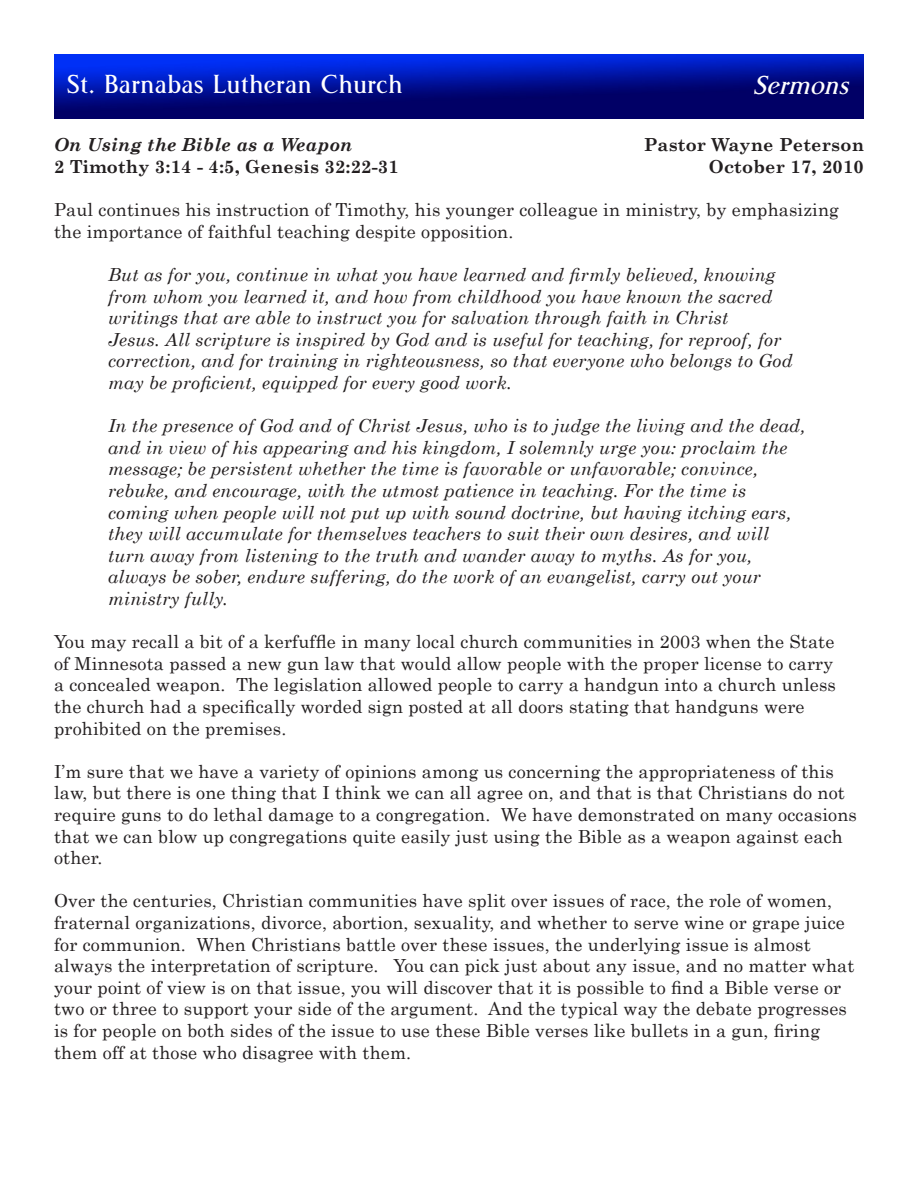
<style>
.page{position:relative;width:918px;height:1188px;background:#fff}
.page>*{position:absolute;margin:0;border:0;box-sizing:border-box;transform-origin:0 0}
.t1{font:27px "Central Station";color:#fff}
.t2{font:italic 27px "Central Station";color:#fff}
.t3{font:18px/21.6px "Century Schoolbook";letter-spacing:.01em;color:#231f20}
.Scripture{font:italic 18px/21.6px "Century Schoolbook";letter-spacing:.01em;color:#231f20}
.t4{font:700 18px "Century Schoolbook";letter-spacing:.01em;color:#231f20}
.t5{font:italic 700 18px "Century Schoolbook";letter-spacing:.01em;color:#231f20}
</style>
<div class="page">
<img style="left:54px;top:54px;width:810px;height:65px">
<p class="t1" style="left:66px;top:69px;width:338px">St. Barnabas Lutheran Church</p>
<p class="t2" style="left:753px;top:71px;width:105px">Sermons</p>
<p class="t5" style="left:54px;top:134px;width:300px">On Using the Bible as a Weapon</p>
<p class="t4" style="left:644px;top:134px;width:222px">Pastor Wayne Peterson</p>
<p class="t4" style="left:54px;top:156px;width:346px">2 Timothy 3:14 - 4:5, Genesis 32:22-31</p>
<p class="t4" style="left:709px;top:156px;width:157px">October 17, 2010</p>
<p class="t3" style="left:54px;top:198px;width:786px">Paul continues his instruction of Timothy, his younger colleague in ministry, by emphasizing the importance of faithful teaching despite opposition.</p>
<p class="Scripture" style="left:108px;top:263px;width:686px">But as for you, continue in what you have learned and firmly believed, knowing from whom you learned it, and how from childhood you have known the sacred writings that are able to instruct you for salvation through faith in Christ<br>Jesus. All scripture is inspired by God and is useful for teaching, for reproof, for correction, and for training in righteousness, so that everyone who belongs to God may be proficient, equipped for every good work.</p>
<p class="Scripture" style="left:108px;top:415px;width:699px">In the presence of God and of Christ Jesus, who is to judge the living and the dead, and in view of his appearing and his kingdom, I solemnly urge you: proclaim the message; be persistent whether the time is favorable or unfavorable; convince, rebuke, and encourage, with the utmost patience in teaching. For the time is coming when people will not put up with sound doctrine, but having itching ears, they will accumulate for themselves teachers to suit their own desires, and will turn away from listening to the truth and wander away to myths. As for you, always be sober, endure suffering, do the work of an evangelist, carry out your ministry fully.</p>
<p class="t3" style="left:54px;top:630px;width:783px">You may recall a bit of a kerfuffle in many local church communities in 2003 when the State of Minnesota passed a new gun law that would allow people with the proper license to carry a concealed weapon. The legislation allowed people to carry a handgun into a church unless the church had a specifically worded sign posted at all doors stating that handguns were prohibited on the premises.</p>
<p class="t3" style="left:54px;top:760px;width:804px">I’m sure that we have a variety of opinions among us concerning the appropriateness of this law, but there is one thing that I think we can all agree on, and that is that Christians do not require guns to do lethal damage to a congregation. We have demonstrated on many occasions that we can blow up congregations quite easily just using the Bible as a weapon against each other.</p>
<p class="t3" style="left:54px;top:890px;width:802px">Over the centuries, Christian communities have split over issues of race, the role of women, fraternal organizations, divorce, abortion, sexuality, and whether to serve wine or grape juice for communion. When Christians battle over these issues, the underlying issue is almost always the interpretation of scripture. You can pick just about any issue, and no matter what your point of view is on that issue, you will discover that it is possible to find a Bible verse or two or three to support your side of the argument. And the typical way the debate progresses is for people on both sides of the issue to use these Bible verses like bullets in a gun, firing them off at those who disagree with them.</p>
</div>
